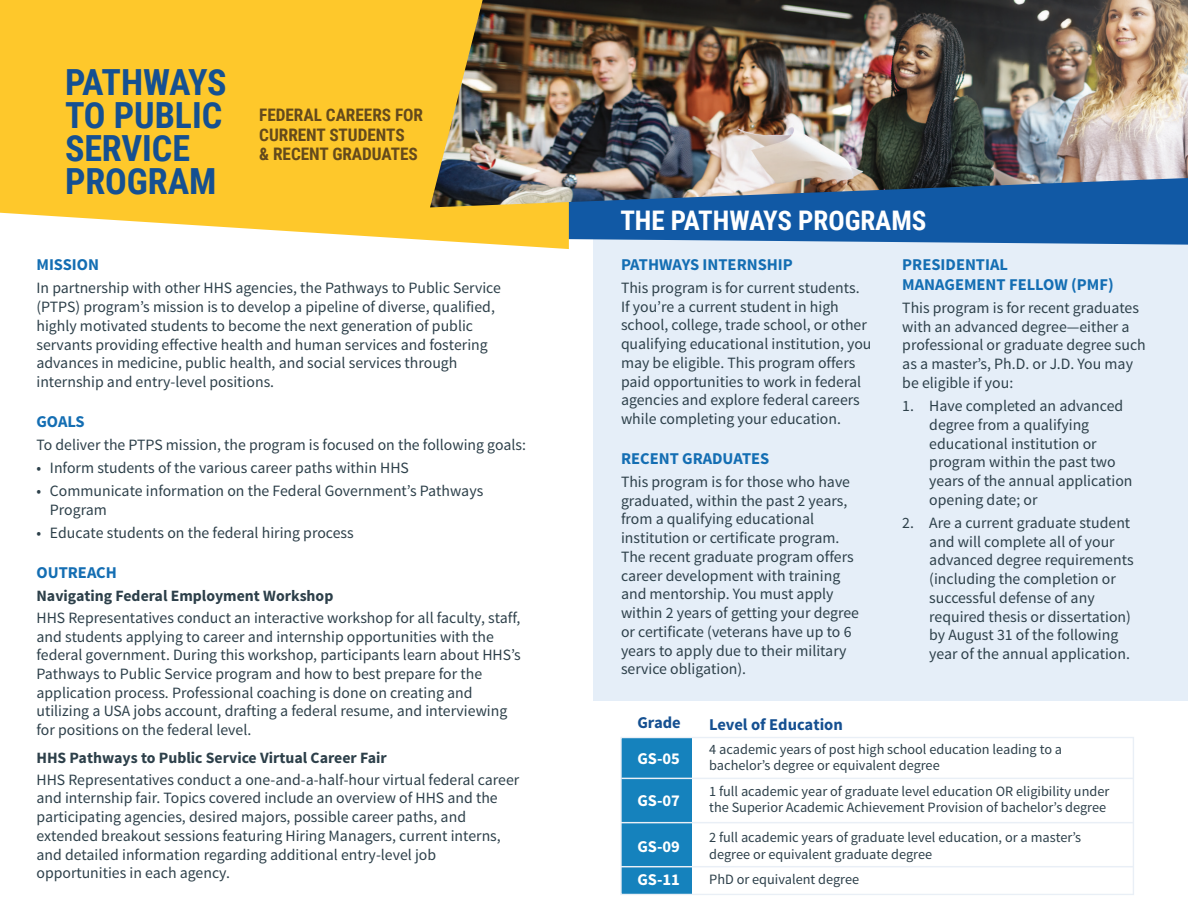
<style>
.page{position:relative;width:1188px;height:918px;background:#fff}
.page>*{position:absolute;margin:0;border:0;box-sizing:border-box;transform-origin:0 0}
.t1{font:700 36px/33px "Roboto Condensed";color:#155091}
.t2{font:700 27px "Roboto Condensed";color:#fff}
.t3{font:700 17.25px/19.5px "Roboto Condensed";color:#644a1c}
.t4{font:700 16.5px/20px "Source Sans Pro";color:#146eb3}
.t5{font:700 16.5px "Source Sans Pro";color:#155091}
.t6{font:700 16.5px "Source Sans Pro";color:#fff}
.t7{font:15.75px/18.8px "Source Sans Pro";color:#2d404a}
.t8{font:700 15.75px "Source Sans Pro";color:#2d404a}
.t9{font:14.25px/16.5px "Source Sans Pro";color:#2d404a}
</style>
<div class="page">
<div style="left:594px;top:213px;width:594px;height:488px;background:#e5eef8"></div>
<svg style="left:569px;top:207px;width:619px;height:38px;background:#2265ab"></svg>
<svg style="left:0;top:0;width:569px;height:249px;background:#fecd3e"></svg>
<img style="left:430px;top:0;width:758px;height:207px">
<div style="left:621px;top:738px;width:70px;height:156px;background:#1582bd"></div>
<div style="left:620px;top:737px;width:514px;height:158px;border:1px solid #e9eff6"></div>
<hr style="left:621px;top:778px;width:513px;height:1px;background:#e9eff6">
<hr style="left:621px;top:822px;width:512px;height:1px;background:#e9eff6">
<hr style="left:621px;top:866px;width:512px;height:1px;background:#e9eff6">
<h1 class="t1" style="left:65px;top:64px;width:163px">PATHWAYS<br>TO PUBLIC<br>SERVICE<br>PROGRAM</h1>
<p class="t3" style="left:259px;top:105px;width:165px">FEDERAL CAREERS FOR<br>CURRENT STUDENTS<br>&amp; RECENT GRADUATES</p>
<p class="t4" style="left:36px;top:255px;width:64px">MISSION</p>
<p class="t7" style="left:36px;top:279px;width:466px">In partnership with other HHS agencies, the Pathways to Public Service (PTPS) program’s mission is to develop a pipeline of diverse, qualified, highly motivated students to become the next generation of public servants providing effective health and human services and fostering advances in medicine, public health, and social services through internship and entry-level positions.</p>
<p class="t4" style="left:36px;top:412px;width:50px">GOALS</p>
<p class="t7" style="left:36px;top:435px;width:491px">To deliver the PTPS mission, the program is focused on the following goals:</p>
<p class="t7" style="left:36px;top:459px;width:374px">• Inform students of the various career paths within HHS</p>
<p class="t7" style="left:50px;top:482px;width:435px;text-indent:-13px">• Communicate information on the Federal Government’s Pathways<br>Program</p>
<p class="t7" style="left:36px;top:524px;width:319px">• Educate students on the federal hiring process</p>
<p class="t4" style="left:36px;top:563px;width:82px">OUTREACH</p>
<p class="t8" style="left:36px;top:586px;width:298px">Navigating Federal Employment Workshop</p>
<p class="t7" style="left:36px;top:608px;width:486px">HHS Representatives conduct an interactive workshop for all faculty, staff, and students applying to career and internship opportunities with the federal government. During this workshop, participants learn about HHS’s Pathways to Public Service program and how to best prepare for the application process. Professional coaching is done on creating and utilizing a USA jobs account, drafting a federal resume, and interviewing for positions on the federal level.</p>
<p class="t8" style="left:36px;top:748px;width:352px">HHS Pathways to Public Service Virtual Career Fair</p>
<p class="t7" style="left:36px;top:770px;width:484px">HHS Representatives conduct a one-and-a-half-hour virtual federal career and internship fair. Topics covered include an overview of HHS and the participating agencies, desired majors, possible career paths, and extended breakout sessions featuring Hiring Managers, current interns, and detailed information regarding additional entry-level job opportunities in each agency.</p>
<h2 class="t2" style="left:620px;top:201px;width:307px">THE PATHWAYS PROGRAMS</h2>
<p class="t4" style="left:621px;top:255px;width:173px">PATHWAYS INTERNSHIP</p>
<p class="t7" style="left:621px;top:279px;width:252px">This program is for current students.<br>If you’re a current student in high school, college, trade school, or other qualifying educational institution, you may be eligible. This program offers paid opportunities to work in federal agencies and explore federal careers while completing your education.</p>
<p class="t4" style="left:621px;top:449px;width:150px">RECENT GRADUATES</p>
<p class="t7" style="left:621px;top:473px;width:239px">This program is for those who have graduated, within the past 2 years, from a qualifying educational institution or certificate program.<br>The recent graduate program offers career development with training and mentorship. You must apply within 2 years of getting your degree or certificate (veterans have up to 6 years to apply due to their military service obligation).</p>
<p class="t5" style="left:637px;top:712px;width:45px">Grade</p>
<p class="t5" style="left:709px;top:714px;width:135px">Level of Education</p>
<p class="t4" style="left:902px;top:255px;width:213px">PRESIDENTIAL<br>MANAGEMENT FELLOW (PMF)</p>
<p class="t7" style="left:902px;top:299px;width:245px">This program is for recent graduates with an advanced degree—either a professional or graduate degree such as a master’s, Ph.D. or J.D. You may be eligible if you:</p>
<p class="t7" style="left:929px;top:397px;width:205px;text-indent:-27px">1. Have completed an advanced degree from a qualifying educational institution or program within the past two years of the annual application opening date; or</p>
<p class="t7" style="left:929px;top:514px;width:206px;text-indent:-27px">2. Are a current graduate student and will complete all of your advanced degree requirements (including the completion or successful defense of any required thesis or dissertation) by August 31 of the following year of the annual application.</p>
<p class="t6" style="left:637px;top:748px;width:44px">GS-05</p>
<p class="t9" style="left:709px;top:741px;width:355px">4 academic years of post high school education leading to a bachelor’s degree or equivalent degree</p>
<p class="t6" style="left:637px;top:790px;width:44px">GS-07</p>
<p class="t9" style="left:709px;top:783px;width:402px">1 full academic year of graduate level education OR eligibility under the Superior Academic Achievement Provision of bachelor’s degree</p>
<p class="t6" style="left:637px;top:836px;width:44px">GS-09</p>
<p class="t9" style="left:709px;top:830px;width:374px">2 full academic years of graduate level education, or a master’s degree or equivalent graduate degree</p>
<p class="t6" style="left:637px;top:869px;width:44px">GS-11</p>
<p class="t9" style="left:709px;top:871px;width:152px">PhD or equivalent degree</p>
</div>
